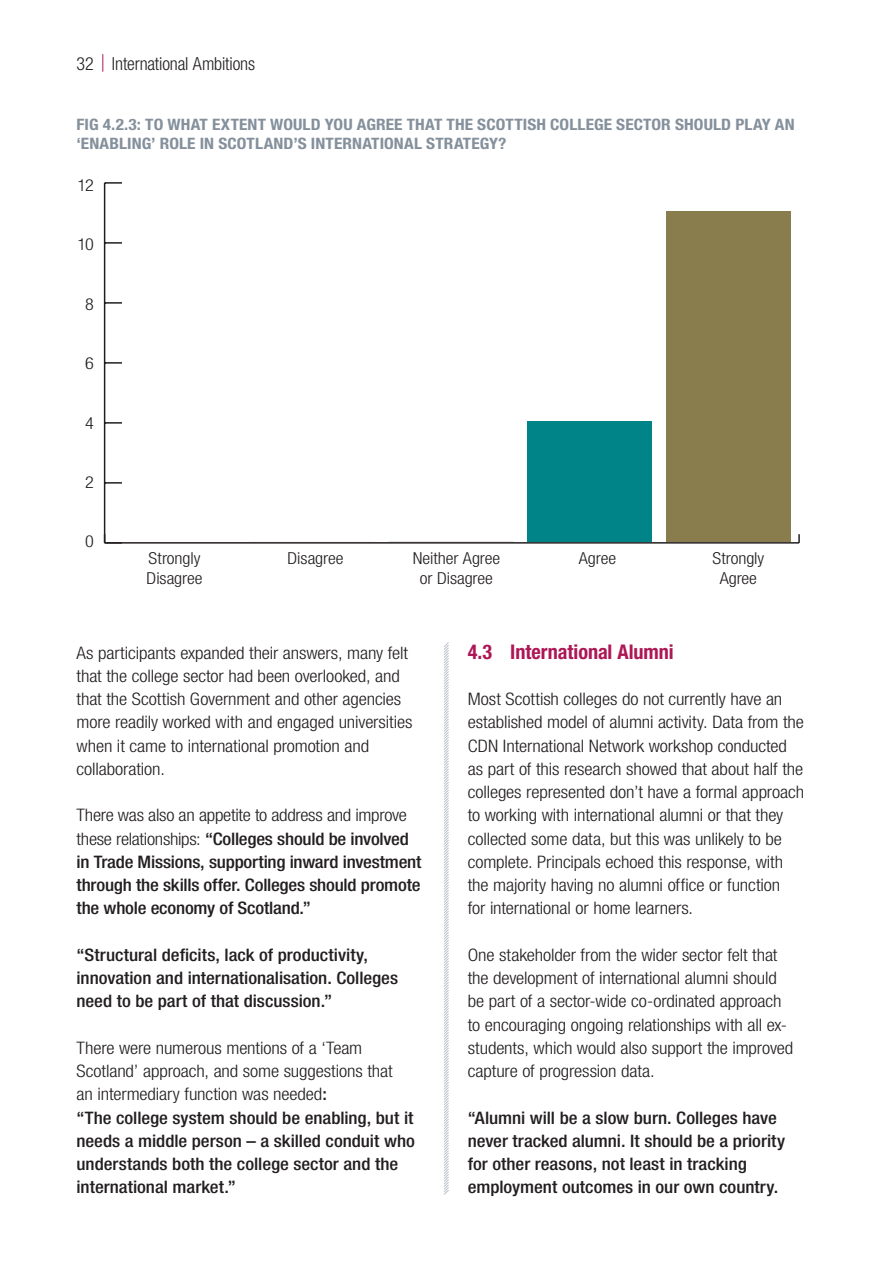
<style>
.page{position:relative;width:893px;height:1263px;background:#fff}
.page>*{position:absolute;margin:0;border:0;box-sizing:border-box;transform-origin:0 0}
.Subsubheading{font:700 condensed 20.25px "Helvetica Neue LT Std";color:#ae1755}
.t1{font:300 condensed 18px "Helvetica Neue LT Std";letter-spacing:-.01em;color:#231f20}
.Body{font:300 condensed 17.25px/23.2px "Helvetica Neue LT Std";letter-spacing:-.005em;color:#231f20;scale:1.1 1}
.Body-2{font:500 condensed 17.25px/23.2px "Helvetica Neue LT Std";letter-spacing:-.005em;color:#231f20;scale:1.1 1}
.Body-3{font:300 condensed 16.5px/20.2px "Helvetica Neue LT Std";letter-spacing:-.005em;color:#231f20;text-align:center;scale:1.1 1}
.Table_Heading{font:700 condensed 15.75px/18.9px "Helvetica Neue LT Std";letter-spacing:.005em;color:#84909c;scale:1.1 1}
.s1{font-weight:300}
</style>
<div class="page">
<svg style="left:102px;top:54px;width:1px;height:17px"></svg>
<div style="left:666px;top:211px;width:125px;height:331px;background:#897d4d"></div>
<div style="left:527px;top:422px;width:125px;height:120px;background:#008487"></div>
<svg style="left:444px;top:642px;width:5px;height:553px"></svg>
<hr style="left:104px;top:183px;width:1px;height:360px;background:#231f20">
<svg style="left:105px;top:482px;width:17px;height:2px"></svg>
<svg style="left:105px;top:422px;width:17px;height:2px"></svg>
<svg style="left:105px;top:362px;width:17px;height:2px"></svg>
<svg style="left:105px;top:302px;width:17px;height:2px"></svg>
<svg style="left:105px;top:242px;width:17px;height:2px"></svg>
<svg style="left:105px;top:182px;width:17px;height:2px"></svg>
<hr style="left:105px;top:542px;width:694px;height:2px;background:#231f20">
<svg style="left:104px;top:534px;width:18px;height:10px"></svg>
<svg style="left:798px;top:534px;width:2px;height:9px"></svg>
<p class="t1" style="left:77px;top:53px;width:180px">32 International Ambitions</p>
<p class="Table_Heading" style="left:77px;top:115px;width:654px">FIG 4.2.3: TO WHAT EXTENT WOULD YOU AGREE THAT THE SCOTTISH COLLEGE SECTOR SHOULD PLAY AN ‘ENABLING’ ROLE IN SCOTLAND’S INTERNATIONAL STRATEGY?</p>
<p class="Body-3" style="left:78px;top:175px;width:16px">12</p>
<p class="Body-3" style="left:77px;top:234px;width:17px">10</p>
<p class="Body-3" style="left:85px;top:294px;width:9px">8</p>
<p class="Body-3" style="left:85px;top:353px;width:9px">6</p>
<p class="Body-3" style="left:85px;top:412px;width:9px">4</p>
<p class="Body-3" style="left:85px;top:472px;width:9px">2</p>
<p class="Body-3" style="left:85px;top:531px;width:9px">0</p>
<p class="Body-3" style="left:147px;top:548px;width:52px;text-align:left">Strongly<br>Disagree</p>
<p class="Body-3" style="left:288px;top:548px;width:52px">Disagree</p>
<p class="Body-3" style="left:413px;top:548px;width:81px">Neither Agree or Disagree</p>
<p class="Body-3" style="left:579px;top:548px;width:35px">Agree</p>
<p class="Body-3" style="left:712px;top:548px;width:49px">Strongly<br>Agree</p>
<p class="Body" style="left:77px;top:641px;width:307px">As participants expanded their answers, many felt that the college sector had been overlooked, and that the Scottish Government and other agencies more readily worked with and engaged universities when it came to international promotion and collaboration.</p>
<p class="Body-2" style="left:77px;top:803px;width:315px"><span class="s1">There was also an appetite to address and improve these relationships:</span> “Colleges should be involved in Trade Missions, supporting inward investment through the skills offer. Colleges should promote the whole economy of Scotland.”</p>
<p class="Body-2" style="left:77px;top:943px;width:294px">“Structural deficits, lack of productivity, innovation and internationalisation. Colleges need to be part of that discussion.”</p>
<p class="Body-2" style="left:77px;top:1036px;width:309px"><span class="s1">There were numerous mentions of a ‘Team Scotland’ approach, and some suggestions that<br>an intermediary function was needed</span>:<br>“The college system should be enabling, but it needs a middle person – a skilled conduit who understands both the college sector and the international market.”</p>
<p class="Subsubheading" style="left:468px;top:639px;width:207px">4.3 International Alumni</p>
<p class="Body" style="left:468px;top:687px;width:307px">Most Scottish colleges do not currently have an established model of alumni activity. Data from the CDN International Network workshop conducted as part of this research showed that about half the colleges represented don’t have a formal approach to working with international alumni or that they collected some data, but this was unlikely to be complete. Principals echoed this response, with the majority having no alumni office or function<br>for international or home learners.</p>
<p class="Body" style="left:468px;top:943px;width:297px">One stakeholder from the wider sector felt that the development of international alumni should be part of a sector-wide co-ordinated approach to encouraging ongoing relationships with all ex&shy;students, which would also support the improved capture of progression data.</p>
<p class="Body-2" style="left:468px;top:1106px;width:290px">“Alumni will be a slow burn. Colleges have never tracked alumni. It should be a priority for other reasons, not least in tracking employment outcomes in our own country.</p>
</div>
